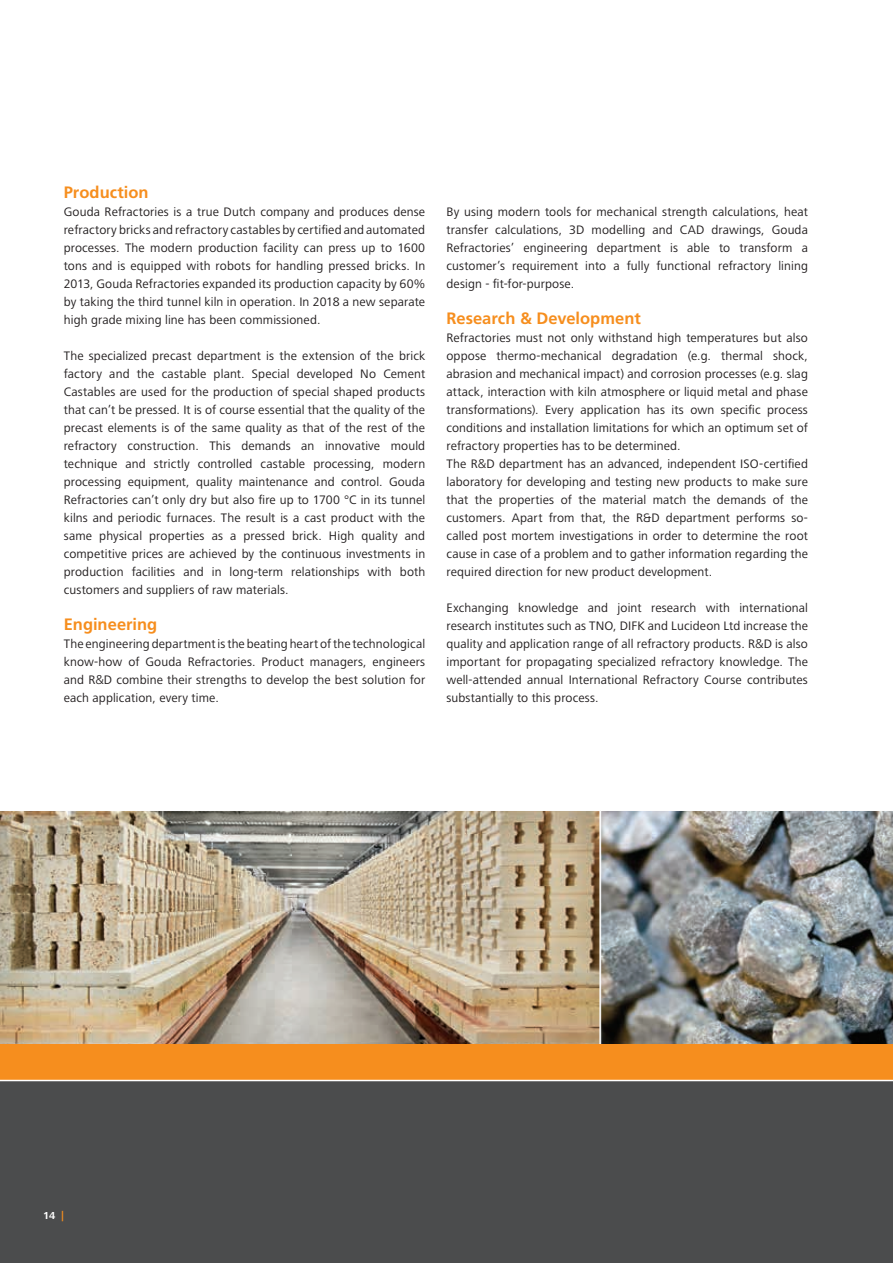
<style>
.page{position:relative;width:893px;height:1263px;background:#fff}
.page>*{position:absolute;margin:0;border:0;box-sizing:border-box;transform-origin:0 0}
.t1{font:700 16.5px "Frutiger";color:#f68e1e}
.t2{font:12.75px/18px "Frutiger Next LT";letter-spacing:.01em;color:#231f20;text-align:justify}
.t3{font:700 10.5px "Frutiger Next LT";color:#fff}
.s1{font-family:"Frutiger";font-weight:300}
.s2{color:#f68e1e}
</style>
<div class="page">
<img style="left:600px;top:811px;width:293px;height:233px">
<img style="left:0;top:811px;width:600px;height:233px">
<div style="left:0;top:1044px;width:893px;height:36px;background:#f68e1e"></div>
<div style="left:0;top:1081px;width:893px;height:182px;background:#4b4c4d"></div>
<p class="t1" style="left:64px;top:183px;width:86px">Production</p>
<p class="t2" style="left:64px;top:203px;width:363px">Gouda Refractories is a true Dutch company and produces dense refractory bricks and refractory castables by certified and automated processes. The modern production facility can press up to 1600 tons and is equipped with robots for handling pressed bricks. In 2013, Gouda Refractories expanded its production capacity by 60% by taking the third tunnel kiln in operation. In 2018 a new separate high grade mixing line has been commissioned.</p>
<p class="t2" style="left:64px;top:347px;width:363px">The specialized precast department is the extension of the brick factory and the castable plant. Special developed No Cement Castables are used for the production of special shaped products that can’t be pressed. It is of course essential that the quality of the precast elements is of the same quality as that of the rest of the refractory construction. This demands an innovative mould technique and strictly controlled castable processing, modern processing equipment, quality maintenance and control. Gouda Refractories can’t only dry but also fire up to 1700 °C in its tunnel kilns and periodic furnaces. The result is a cast product with the same physical properties as a pressed brick. High quality and competitive prices are achieved by the continuous investments in production facilities and in long-term relationships with both customers and suppliers of raw materials.</p>
<p class="t1" style="left:64px;top:615px;width:95px">Engineering</p>
<p class="t2" style="left:64px;top:635px;width:363px">The engineering department is the beating heart of the technological know-how of Gouda Refractories. Product managers, engineers and R<span class="s1">&amp;</span>D combine their strengths to develop the best solution for each application, every time.</p>
<p class="t2" style="left:446px;top:203px;width:363px">By using modern tools for mechanical strength calculations, heat transfer calculations, 3D modelling and CAD drawings, Gouda Refractories’ engineering department is able to transform a customer’s requirement into a fully functional refractory lining design - fit-for-purpose.</p>
<p class="t1" style="left:446px;top:309px;width:196px">Research &amp; Development</p>
<p class="t2" style="left:446px;top:329px;width:363px;text-align:left">Refractories must not only withstand high temperatures but also oppose thermo-mechanical degradation (e.g. thermal shock, abrasion and mechanical impact) and corrosion processes (e.g. slag attack, interaction with kiln atmosphere or liquid metal and phase transformations). Every application has its own specific process conditions and installation limitations for which an optimum set of refractory properties has to be determined.<br>The R<span class="s1">&amp;</span>D department has an advanced, independent ISO-certified laboratory for developing and testing new products to make sure that the properties of the material match the demands of the customers. Apart from that, the R&amp;D department performs so&shy;called post mortem investigations in order to determine the root cause in case of a problem and to gather information regarding the required direction for new product development.</p>
<p class="t2" style="left:446px;top:599px;width:363px">Exchanging knowledge and joint research with international research institutes such as TNO, DIFK and Lucideon Ltd increase the quality and application range of all refractory products. R<span class="s1">&amp;</span>D is also important for propagating specialized refractory knowledge. The well-attended annual International Refractory Course contributes substantially to this process.</p>
<p class="t3" style="left:43px;top:1210px;width:22px">14 <span class="s2">|</span></p>
</div>
